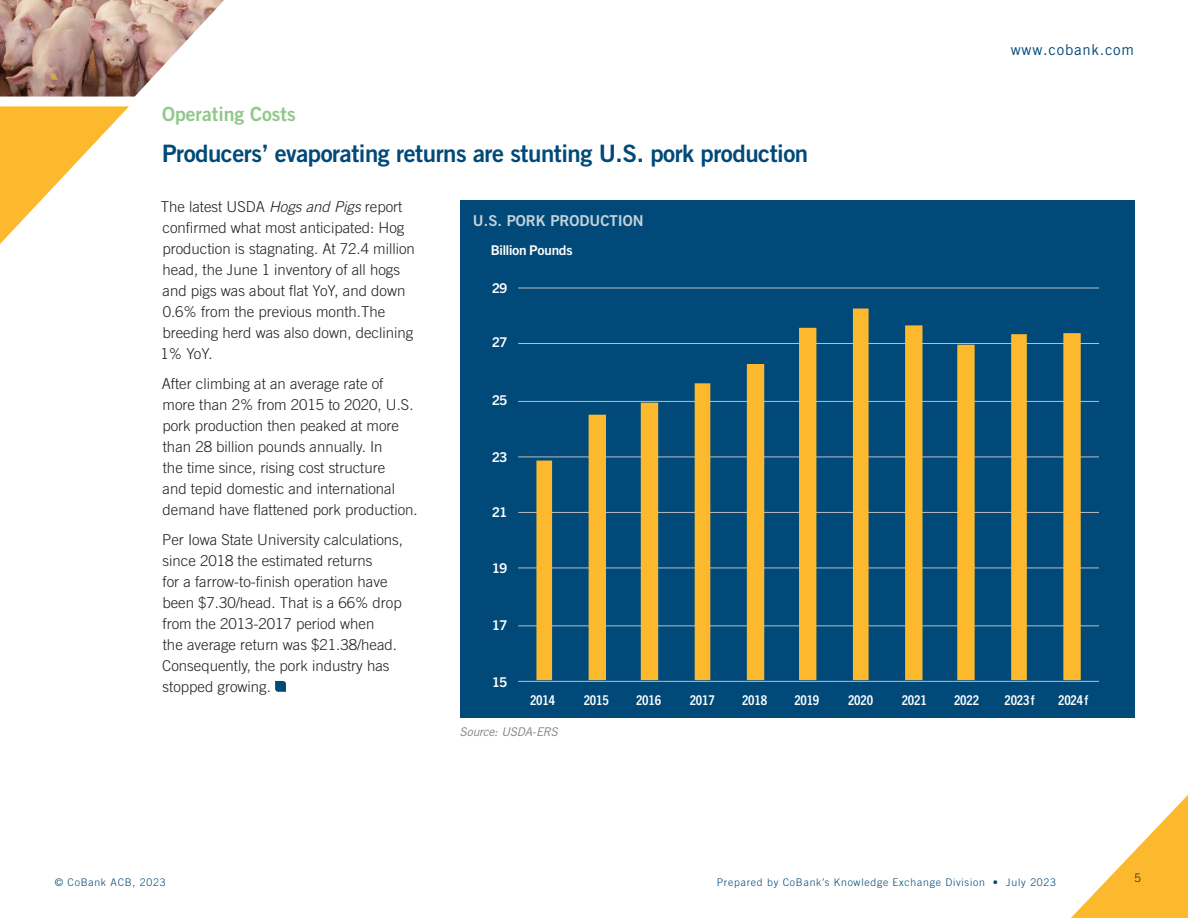
<style>
.page{position:relative;width:1188px;height:918px;background:#fff}
.page>*{position:absolute;margin:0;border:0;box-sizing:border-box;transform-origin:0 0}
.t1{font:24px "Trade Gothic LT Std Bd 2";letter-spacing:-.02em;color:#004978}
.t2{font:19.5px "Trade Gothic LT Std Bd 2";color:#91c78a}
.t3{font:300 15px/21px "Trade Gothic LT Std";color:#231f20}
.t4{font:15px "Trade Gothic LT Std Bd 2";color:#c3d2db}
.t5{font:15px "Trade Gothic LT Std";letter-spacing:.05em;color:#004978}
.t6{font:700 condensed 13.5px "Trade Gothic Next LT Pro";letter-spacing:-.02em;color:#fff}
.t7{font:700 13.5px "Trade Gothic Next LT Pro";letter-spacing:-.02em;color:#fff}
.t8{font:italic 12px "Trade Gothic LT Std";letter-spacing:-.015em;color:#808285}
.t9{font:300 11.7px "Trade Gothic LT Std";color:#231f20}
.t10{font:300 10.5px "Trade Gothic LT Std";letter-spacing:.07em;color:#004978}
.s1{font-style:italic}
</style>
<div class="page">
<svg style="left:0;top:106px;width:129px;height:138px"></svg>
<svg style="left:1071px;top:795px;width:117px;height:123px"></svg>
<img style="left:0;top:0;width:224px;height:97px">
<svg style="left:275px;top:681px;width:11px;height:11px"></svg>
<div style="left:460px;top:201px;width:675px;height:517px;background:#004978"></div>
<hr style="left:518px;top:626px;width:581px;height:1px;background:#bcbdc0">
<hr style="left:518px;top:568px;width:581px;height:1px;background:#bcbdc0">
<hr style="left:518px;top:512px;width:581px;height:1px;background:#bcbdc0">
<hr style="left:518px;top:457px;width:581px;height:1px;background:#bcbdc0">
<hr style="left:518px;top:401px;width:581px;height:1px;background:#bcbdc0">
<hr style="left:518px;top:343px;width:581px;height:1px;background:#bcbdc0">
<hr style="left:518px;top:288px;width:581px;height:1px;background:#bcbdc0">
<svg style="left:536px;top:309px;width:545px;height:371px;background:#4a6a63"></svg>
<hr style="left:518px;top:681px;width:581px;height:1px;background:#bcbdc0">
<h2 class="t2" style="left:162px;top:102px;width:135px">Operating Costs</h2>
<h1 class="t1" style="left:162px;top:138px;width:648px">Producers’ evaporating returns are stunting U.S. pork production</h1>
<p class="t5" style="left:1011px;top:41px;width:125px">www.cobank.com</p>
<p class="t3" style="left:161px;top:196px;width:256px">The latest USDA <span class="s1">Hogs and Pigs</span> report confirmed what most anticipated: Hog production is stagnating. At 72.4 million head, the June 1 inventory of all hogs and pigs was about flat YoY, and down 0.6% from the previous month.The breeding herd was also down, declining 1% YoY.</p>
<p class="t3" style="left:162px;top:373px;width:257px">After climbing at an average rate of more than 2% from 2015 to 2020, U.S. pork production then peaked at more than 28 billion pounds annually. In<br>the time since, rising cost structure<br>and tepid domestic and international demand have flattened pork production.</p>
<p class="t3" style="left:162px;top:529px;width:242px">Per Iowa State University calculations, since 2018 the estimated returns<br>for a farrow-to-finish operation have been $7.30/head. That is a 66% drop from the 2013-2017 period when<br>the average return was $21.38/head.<br>Consequently, the pork industry has stopped growing.</p>
<p class="t4" style="left:473px;top:211px;width:172px">U.S. PORK PRODUCTION</p>
<p class="t7" style="left:491px;top:240px;width:83px">Billion Pounds</p>
<p class="t7" style="left:492px;top:279px;width:17px">29</p>
<p class="t7" style="left:492px;top:333px;width:17px">27</p>
<p class="t7" style="left:492px;top:391px;width:17px">25</p>
<p class="t7" style="left:492px;top:448px;width:17px">23</p>
<p class="t7" style="left:492px;top:503px;width:17px">21</p>
<p class="t7" style="left:492px;top:559px;width:17px">19</p>
<p class="t7" style="left:492px;top:615px;width:17px">17</p>
<p class="t7" style="left:492px;top:672px;width:17px">15</p>
<p class="t6" style="left:530px;top:691px;width:26px">2014</p>
<p class="t6" style="left:584px;top:691px;width:26px">2015</p>
<p class="t6" style="left:636px;top:691px;width:26px">2016</p>
<p class="t6" style="left:690px;top:691px;width:26px">2017</p>
<p class="t6" style="left:742px;top:691px;width:26px">2018</p>
<p class="t6" style="left:794px;top:691px;width:26px">2019</p>
<p class="t6" style="left:848px;top:691px;width:26px">2020</p>
<p class="t6" style="left:902px;top:691px;width:26px">2021</p>
<p class="t6" style="left:954px;top:691px;width:26px">2022</p>
<p class="t6" style="left:1005px;top:691px;width:32px">2023f</p>
<p class="t6" style="left:1058px;top:691px;width:32px">2024f</p>
<p class="t8" style="left:460px;top:725px;width:100px">Source: USDA-ERS</p>
<p class="t10" style="left:55px;top:876px;width:112px">© CoBank ACB, 2023</p>
<p class="t10" style="left:717px;top:876px;width:341px">Prepared by CoBank’s Knowledge Exchange Division • July 2023</p>
<p class="t9" style="left:1134px;top:871px;width:8px">5</p>
</div>
